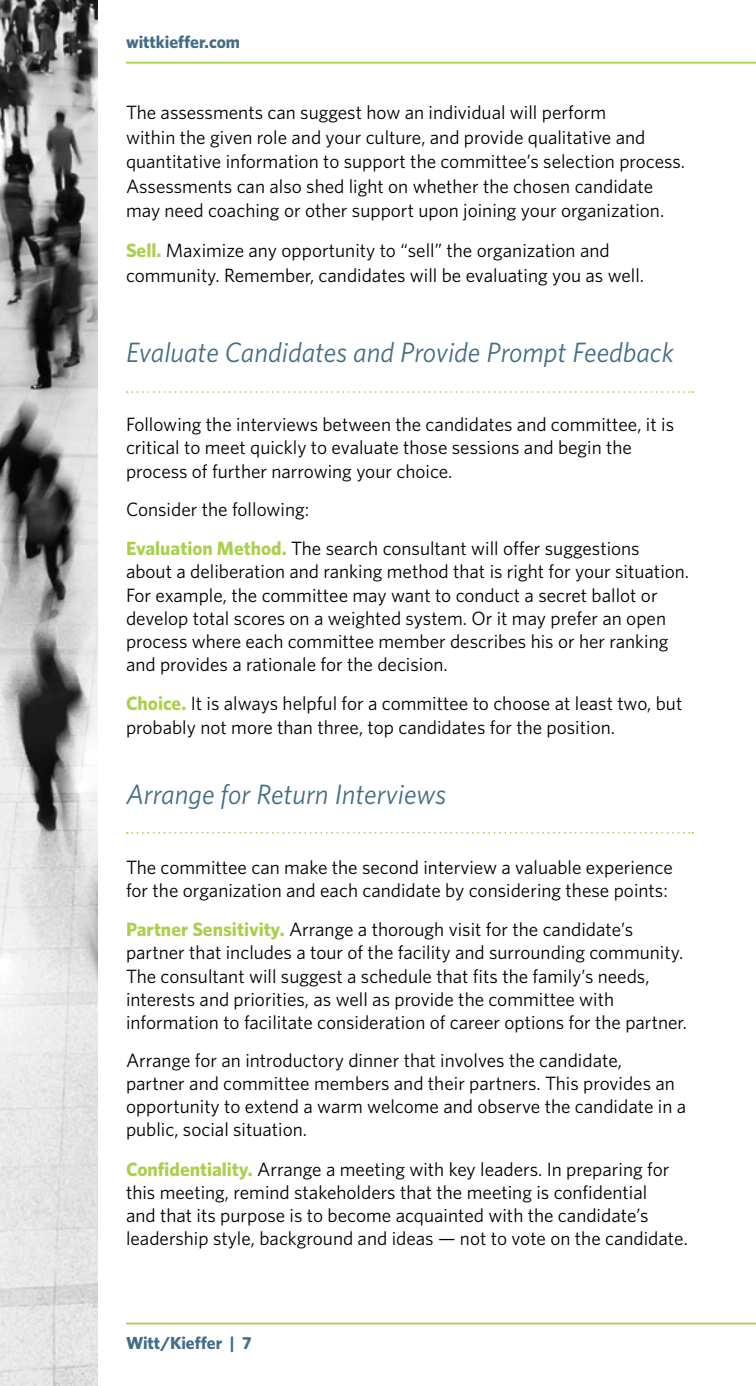
<style>
.page{position:relative;width:756px;height:1386px;background:#fff}
.page>*{position:absolute;margin:0;border:0;box-sizing:border-box;transform-origin:0 0}
.t1{font:italic 28px "Whitney";color:#426d86}
.t2{font:19.25px/23.1px "Whitney";color:#000}
.t3{font:700 17.5px "Whitney";color:#426d86}
.s1{font-weight:700;color:#aad04b}
</style>
<div class="page">
<hr style="left:126px;top:62px;width:630px;height:2px;background:#aad04b">
<hr style="left:126px;top:1323px;width:630px;height:1px;background:#aad04b">
<svg style="left:127px;top:391px;width:566px;height:2px"></svg>
<svg style="left:127px;top:832px;width:566px;height:2px"></svg>
<img style="left:0;top:0;width:97px;height:1386px">
<p class="t3" style="left:126px;top:30px;width:116px">wittkieffer.com</p>
<p class="t2" style="left:126px;top:100px;width:561px;line-height:24.5px">The assessments can suggest how an individual will perform<br>within the given role and your culture, and provide qualitative and quantitative information to support the committee’s selection process.<br>Assessments can also shed light on whether the chosen candidate may need coaching or other support upon joining your organization.</p>
<p class="t2" style="left:126px;top:238px;width:520px;line-height:24.5px"><span class="s1">Sell.</span> Maximize any opportunity to “sell” the organization and community. Remember, candidates will be evaluating you as well.</p>
<h1 class="t1" style="left:126px;top:334px;width:549px">Evaluate Candidates and Provide Prompt Feedback</h1>
<p class="t2" style="left:126px;top:413px;width:550px">Following the interviews between the candidates and committee, it is critical to meet quickly to evaluate those sessions and begin the process of further narrowing your choice.</p>
<p class="t2" style="left:126px;top:489px;width:515px;line-height:39.6px">Consider the following:<br><span class="s1">Evaluation Method.</span> The search consultant will offer suggestions</p>
<p class="t2" style="left:126px;top:560px;width:565px">about a deliberation and ranking method that is right for your situation.<br>For example, the committee may want to conduct a secret ballot or develop total scores on a weighted system. Or it may prefer an open process where each committee member describes his or her ranking and provides a rationale for the decision.</p>
<p class="t2" style="left:126px;top:692px;width:558px"><span class="s1">Choice.</span> It is always helpful for a committee to choose at least two, but probably not more than three, top candidates for the position.</p>
<h1 class="t1" style="left:126px;top:776px;width:322px">Arrange for Return Interviews</h1>
<p class="t2" style="left:126px;top:855px;width:548px">The committee can make the second interview a valuable experience for the organization and each candidate by considering these points:</p>
<p class="t2" style="left:126px;top:918px;width:563px"><span class="s1">Partner Sensitivity.</span> Arrange a thorough visit for the candidate’s partner that includes a tour of the facility and surrounding community.<br>The consultant will suggest a schedule that fits the family’s needs, interests and priorities, as well as provide the committee with information to facilitate consideration of career options for the partner.</p>
<p class="t2" style="left:126px;top:1048px;width:562px">Arrange for an introductory dinner that involves the candidate,<br>partner and committee members and their partners. This provides an opportunity to extend a warm welcome and observe the candidate in a public, social situation.</p>
<p class="t2" style="left:126px;top:1157px;width:563px"><span class="s1">Confidentiality.</span> Arrange a meeting with key leaders. In preparing for this meeting, remind stakeholders that the meeting is confidential<br>and that its purpose is to become acquainted with the candidate’s leadership style, background and ideas — not to vote on the candidate.</p>
<p class="t3" style="left:126px;top:1331px;width:127px">Witt/Kieffer | 7</p>
</div>
